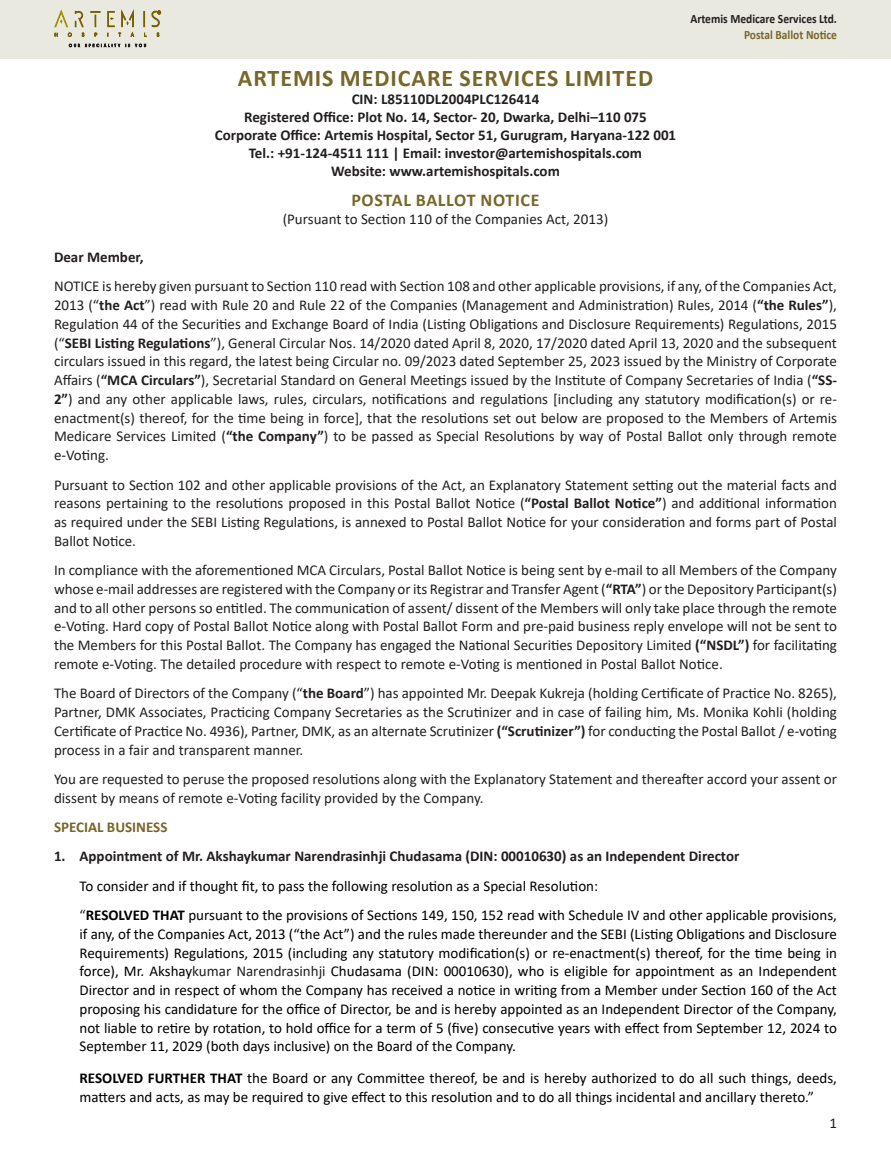
<style>
.page{position:relative;width:891px;height:1161px;background:#fff}
.page>*{position:absolute;margin:0;border:0;box-sizing:border-box;transform-origin:0 0}
.t1{font:700 24px "Calibri";letter-spacing:.04em;color:#776729}
.t2{font:700 18px "Calibri";letter-spacing:.04em;color:#776729}
.t3{font:15px/18.8px "Calibri";color:#231f20;text-align:justify}
.t4{font:15px/18.8px "Calibri";color:#000;text-align:justify}
.List_Paragraph{font:700 15px "Calibri";color:#231f20}
.t5{font:700 15px "Calibri";color:#776729}
.t6{font:700 12.75px "Calibri";color:#231f20;scale:.9 1}
.t7{font:700 12.75px "Calibri";color:#776729;scale:.9 1}
.s1{font-weight:700}
.s2{color:#211d1e}
.s3{color:#231f20}
</style>
<div class="page">
<div style="left:0;top:0;width:891px;height:58px;background:#e9e9e0"></div>
<svg style="left:69px;top:43px;width:77px;height:4px"></svg>
<svg style="left:54px;top:9px;width:107px;height:28px"></svg>
<p class="t1" style="left:238px;top:61px;width:417px">ARTEMIS MEDICARE SERVICES LIMITED</p>
<p class="List_Paragraph" style="left:352px;top:88px;width:189px">CIN: L85110DL2004PLC126414</p>
<p class="List_Paragraph" style="left:244px;top:106px;width:404px">Registered Office: Plot No. 14, Sector- 20, Dwarka, Delhi–110 075</p>
<p class="List_Paragraph" style="left:215px;top:124px;width:463px">Corporate Office: Artemis Hospital, Sector 51, Gurugram, Haryana-122 001</p>
<p class="List_Paragraph" style="left:249px;top:142px;width:395px">Tel.: +91-124-4511 111 | Email: investor@artemishospitals.com</p>
<p class="List_Paragraph" style="left:331px;top:160px;width:230px">Website: www.artemishospitals.com</p>
<p class="t2" style="left:351px;top:188px;width:190px">POSTAL BALLOT NOTICE</p>
<p class="t3" style="left:283px;top:210px;width:327px">(Pursuant to Section 110 of the Companies Act, 2013)</p>
<p class="t6" style="left:690px;top:10px;width:164px">Artemis Medicare Services Ltd.</p>
<p class="t7" style="left:744px;top:26px;width:105px">Postal Ballot Notice</p>
<p class="List_Paragraph" style="left:54px;top:246px;width:91px">Dear Member,</p>
<p class="t3" style="left:54px;top:277px;width:785px">NOTICE is hereby given pursuant to Section 110 read with Section 108 and other applicable provisions, if any, of the Companies Act, 2013 (“<span class="s1">the Act</span>”) read with Rule 20 and Rule 22 of the Companies (Management and Administration) Rules, 2014 (<span class="s1">“the Rules”</span>), Regulation 44 of the Securities and Exchange Board of India (Listing Obligations and Disclosure Requirements) Regulations, 2015 (“<span class="s1">SEBI Listing Regulations</span>”), General Circular Nos. 14/2020 dated April 8, 2020, 17/2020 dated April 13, 2020 and the subsequent circulars issued in this regard, the latest being Circular no. 09/2023 dated September 25, 2023 issued by the Ministry of Corporate Affairs (<span class="s1">“MCA Circulars”</span>), Secretarial Standard on General Meetings issued by the Institute of Company Secretaries of India (<span class="s1">“SS-2”</span>) and any other applicable laws, rules, circulars, notifications and regulations [including any statutory modification(s) or re&shy;enactment(s) thereof, for the time being in force], that the resolutions set out below are proposed to the Members of Artemis Medicare Services Limited (<span class="s1">“the Company”</span>) to be passed as Special Resolutions by way of Postal Ballot only through remote e-Voting.</p>
<p class="t3" style="left:54px;top:475px;width:784px">Pursuant to Section 102 and other applicable provisions of the Act, an Explanatory Statement setting out the material facts and reasons pertaining to the resolutions proposed in this Postal Ballot Notice (<span class="s1">“Postal Ballot Notice”</span>) and additional information as required under the SEBI Listing Regulations, is annexed to Postal Ballot Notice for your consideration and forms part of Postal Ballot Notice.</p>
<p class="t3" style="left:54px;top:560px;width:785px">In compliance with the aforementioned MCA Circulars, Postal Ballot Notice is being sent by e-mail to all Members of the Company whose e-mail addresses are registered with the Company or its Registrar and Transfer Agent (<span class="s1">“RTA”</span>) or the Depository Participant(s) and to all other persons so entitled. The communication of assent/ dissent of the Members will only take place through the remote e-Voting. Hard copy of Postal Ballot Notice along with Postal Ballot Form and pre-paid business reply envelope will not be sent to the Members for this Postal Ballot. The Company has engaged the National Securities Depository Limited <span class="s1">(“NSDL”)</span> for facilitating remote e-Voting. The detailed procedure with respect to remote e-Voting is mentioned in Postal Ballot Notice.</p>
<p class="t3" style="left:54px;top:684px;width:785px">The Board of Directors of the Company (“<span class="s1">the Board</span>”) has appointed Mr. Deepak Kukreja (holding Certificate of Practice No. 8265), Partner, DMK Associates, Practicing Company Secretaries as the Scrutinizer and in case of failing him, Ms. Monika Kohli (holding Certificate of Practice No. 4936), Partner, DMK, as an alternate Scrutinizer <span class="s1">(“Scrutinizer”)</span> for conducting the Postal Ballot / e-voting process in a fair and transparent manner.</p>
<p class="t3" style="left:54px;top:769px;width:785px">You are requested to peruse the proposed resolutions along with the Explanatory Statement and thereafter accord your assent or dissent by means of remote e-Voting facility provided by the Company.</p>
<p class="t5" style="left:54px;top:816px;width:115px">SPECIAL BUSINESS</p>
<p class="List_Paragraph" style="left:54px;top:846px;width:687px">1. Appointment of Mr. Akshaykumar Narendrasinhji Chudasama (DIN: 00010630) as an Independent Director</p>
<p class="t4" style="left:80px;top:876px;width:520px">To consider and if thought fit, to pass the following resolution as a Special Resolution:</p>
<p class="t4" style="left:80px;top:905px;width:759px"><span class="s2">“</span><span class="s1">RESOLVED THAT</span> pursuant to the provisions of Sections 149, 150, 152 read with Schedule IV and other applicable provisions, if any, of the Companies Act, 2013 (“the Act”) and the rules made thereunder and the SEBI (Listing Obligations and Disclosure Requirements) Regulations, 2015 (including any statutory modification(s) or re-enactment(s) thereof, for the time being in force), Mr. Akshay<span class="s3">kumar Narendrasinhji</span> Chudasama (DIN: 00010630), who is eligible for appointment as an Independent Director and in respect of whom the Company has received a notice in writing from a Member under Section 160 of the Act proposing his candidature for the office of Director, be and is hereby appointed as an Independent Director of the Company, not liable to retire by rotation, to hold office for a term of 5 (five) consecutive years with effect from September 12, 2024 to September 11, 2029 (both days inclusive) on the Board of the Company.</p>
<p class="t4" style="left:80px;top:1068px;width:759px"><span class="s1">RESOLVED FURTHER THAT</span> the Board or any Committee thereof, be and is hereby authorized to do all such things, deeds, matters and acts, as may be required to give effect to this resolution and to do all things incidental and ancillary thereto.”</p>
<p class="t3" style="left:829px;top:1113px;width:9px">1</p>
</div>
